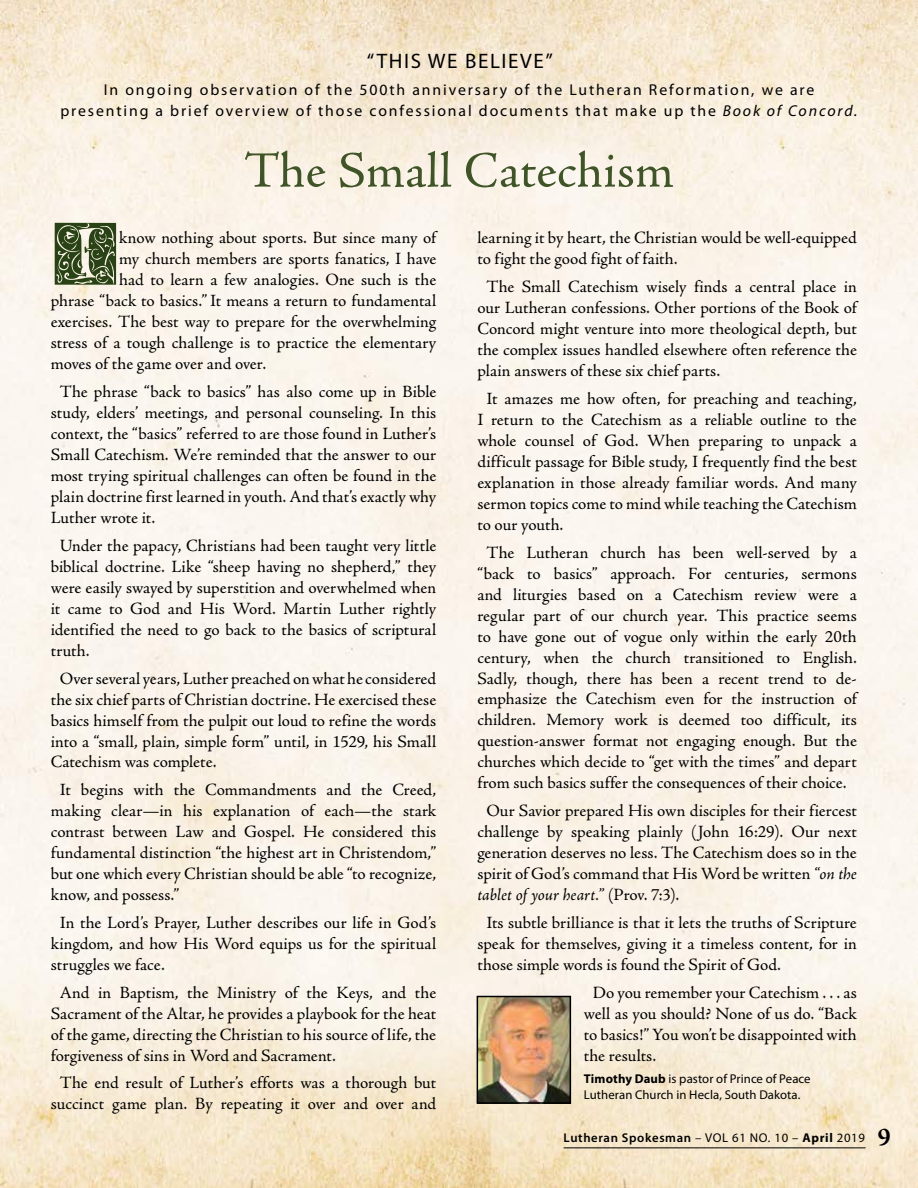
<style>
.page{position:relative;width:918px;height:1188px;background:#fff}
.page>*{position:absolute;margin:0;border:0;box-sizing:border-box;transform-origin:0 0}
.t1{font:70.5px "Illuminati One Display Caps SSK";color:#294215}
.t2{font:51px "Adobe Jenson Pro";letter-spacing:.005em;color:#3f5527}
.t3{font:21px "Myriad Pro";letter-spacing:.075em;color:#000}
.t4{font:17.25px/21px "Adobe Jenson Pro";color:#000;text-align:justify}
.t5{font:15.75px/21px "Myriad Pro";letter-spacing:.12em;color:#000;text-align:center}
.t6{font:12.75px/15.8px "Myriad Pro";letter-spacing:.005em;color:#000}
.t7{font:600 12.75px "Myriad Pro";letter-spacing:.05em;color:#000}
.s1{font-style:italic}
.s2{font-weight:700}
.s3{font-weight:400}
.s4{font-family:"Adobe Jenson Pro";font-weight:700;font-size:25.5px}
</style>
<div class="page">
<img style="left:0;top:0;width:918px;height:1188px">
<hr style="left:564px;top:1147px;width:302px;height:1px;background:#000">
<img style="left:480px;top:999px;width:88px;height:102px">
<div style="left:477px;top:996px;width:94px;height:108px;border:2px solid #000"></div>
<p class="t3" style="left:367px;top:49px;width:187px">“THIS WE BELIEVE”</p>
<p class="t5" style="left:60px;top:80px;width:799px">In ongoing observation of the 500th anniversary of the Lutheran Reformation, we are presenting a brief overview of those confessional documents that make up the <span class="s1">Book of Concord.</span></p>
<h2 class="t2" style="left:244px;top:142px;width:431px">The Small Catechism</h2>
<h1 class="t1" style="left:51px;top:216px;width:70px">I</h1>
<p class="t4" style="left:119px;top:228px;width:319px">know nothing about sports. But since many of</p>
<p class="t4" style="left:119px;top:249px;width:319px">my church members are sports fanatics, I have</p>
<p class="t4" style="left:119px;top:270px;width:319px">had to learn a few analogies. One such is the</p>
<p class="t4" style="left:51px;top:291px;width:387px">phrase “back to basics.” It means a return to fundamental</p>
<p class="t4" style="left:51px;top:312px;width:387px">exercises. The best way to prepare for the overwhelming</p>
<p class="t4" style="left:51px;top:333px;width:387px">stress of a tough challenge is to practice the elementary</p>
<p class="t4" style="left:51px;top:354px;width:217px">moves of the game over and over.</p>
<p class="t4" style="left:51px;top:382px;width:387px;text-indent:9px">The phrase “back to basics” has also come up in Bible study, elders’ meetings, and personal counseling. In this context, the “basics” referred to are those found in Luther’s Small Catechism. We’re reminded that the answer to our most trying spiritual challenges can often be found in the plain doctrine first learned in youth. And that’s exactly why Luther wrote it.</p>
<p class="t4" style="left:51px;top:535px;width:387px;text-indent:9px">Under the papacy, Christians had been taught very little biblical doctrine. Like “sheep having no shepherd,” they were easily swayed by superstition and overwhelmed when it came to God and His Word. Martin Luther rightly identified the need to go back to the basics of scriptural truth.</p>
<p class="t4" style="left:51px;top:668px;width:387px;text-indent:9px">Over several years, Luther preached on what he considered the six chief parts of Christian doctrine. He exercised these basics himself from the pulpit out loud to refine the words into a “small, plain, simple form” until, in 1529, his Small Catechism was complete.</p>
<p class="t4" style="left:51px;top:780px;width:387px;text-indent:9px">It begins with the Commandments and the Creed, making clear—in his explanation of each—the stark contrast between Law and Gospel. He considered this fundamental distinction “the highest art in Christendom,” but one which every Christian should be able “to recognize, know, and possess.”</p>
<p class="t4" style="left:51px;top:912px;width:387px;text-indent:9px">In the Lord’s Prayer, Luther describes our life in God’s kingdom, and how His Word equips us for the spiritual struggles we face.</p>
<p class="t4" style="left:51px;top:982px;width:387px;text-indent:9px">And in Baptism, the Ministry of the Keys, and the Sacrament of the Altar, he provides a playbook for the heat of the game, directing the Christian to his source of life, the forgiveness of sins in Word and Sacrament.</p>
<p class="t4" style="left:51px;top:1073px;width:387px;text-align:center">The end result of Luther’s efforts was a thorough but succinct game plan. By repeating it over and over and</p>
<p class="t4" style="left:477px;top:228px;width:381px">learning it by heart, the Christian would be well-equipped to fight the good fight of faith.</p>
<p class="t4" style="left:477px;top:277px;width:381px;text-indent:9px">The Small Catechism wisely finds a central place in our Lutheran confessions. Other portions of the Book of Concord might venture into more theological depth, but the complex issues handled elsewhere often reference the plain answers of these six chief parts.</p>
<p class="t4" style="left:477px;top:388px;width:381px;text-indent:9px">It amazes me how often, for preaching and teaching, I return to the Catechism as a reliable outline to the whole counsel of God. When preparing to unpack a difficult passage for Bible study, I frequently find the best explanation in those already familiar words. And many sermon topics come to mind while teaching the Catechism to our youth.</p>
<p class="t4" style="left:477px;top:542px;width:381px;text-align:center">The Lutheran church has been well-served by a “back to basics” approach. For centuries, sermons and liturgies based on a Catechism review were a regular part of our church year. This practice seems to have gone out of vogue only within the early 20th century, when the church transitioned to English.<br>Sadly, though, there has been a recent trend to de&shy;emphasize the Catechism even for the instruction of children. Memory work is deemed too difficult, its question-answer format not engaging enough. But the churches which decide to “get with the times” and depart from such basics suffer the consequences of their choice.</p>
<p class="t4" style="left:477px;top:801px;width:381px;text-indent:9px">Our Savior prepared His own disciples for their fiercest challenge by speaking plainly (John 16:29). Our next generation deserves no less. The Catechism does so in the spirit of God’s command that His Word be written <span class="s1">“on the tablet of your heart.”</span> (Prov. 7:3).</p>
<p class="t4" style="left:477px;top:912px;width:381px;text-indent:9px">Its subtle brilliance is that it lets the truths of Scripture speak for themselves, giving it a timeless content, for in those simple words is found the Spirit of God.</p>
<p class="t4" style="left:584px;top:982px;width:275px;text-indent:9px">Do you remember your Catechism . . . as well as you should? None of us do. “Back to basics!” You won’t be disappointed with the results.</p>
<p class="t6" style="left:584px;top:1071px;width:228px"><span class="s2">Timothy Daub</span> is pastor of Prince of Peace<br>Lutheran Church in Hecla, South Dakota.</p>
<p class="t7" style="left:564px;top:1131px;width:329px">Lutheran Spokesman <span class="s3">– VOL 61 NO. 10 –</span> <span class="s2">April</span> <span class="s3">2019</span> <span class="s4">9</span></p>
</div>
